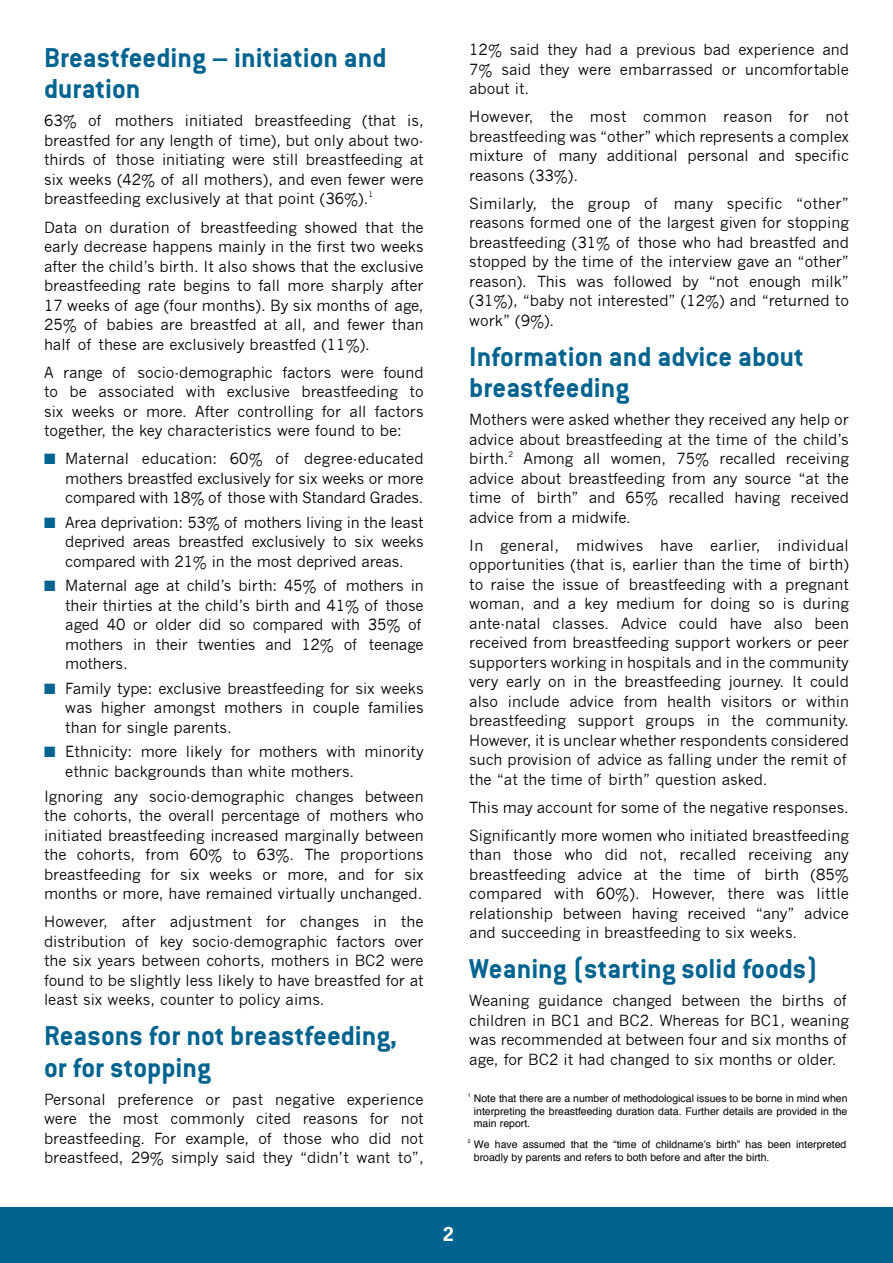
<style>
.page{position:relative;width:893px;height:1263px;background:#fff}
.page>*{position:absolute;margin:0;border:0;box-sizing:border-box;transform-origin:0 0}
.t1{font:700 30px/31.5px "Conduit OSITC";color:#006390}
.t2{font:700 18px "News Gothic";color:#fffef6}
.t3{font:15px/19.5px "News Gothic";color:#000;text-align:justify}
.t4{font:15px "Zapf Dingbats ITC";color:#006390}
.t5{font:10.5px/12.6px "Helvetica";color:#000;text-align:justify}
.t6{font:7.5px "News Gothic";color:#000}
.t7{font:5.25px "Helvetica";color:#000}
.s1{color:#006390}
</style>
<div class="page">
<div style="left:0;top:1208px;width:893px;height:55px;background:#006390"></div>
<h1 class="t1" style="left:44px;top:41px;width:344px">Breastfeeding – initiation and duration</h1>
<p class="t3" style="left:44px;top:111px;width:381px">63% of mothers initiated breastfeeding (that is, breastfed for any length of time), but only about two&shy;thirds of those initiating were still breastfeeding at six weeks (42% of all mothers), and even fewer were breastfeeding exclusively at that point (36%).</p>
<p class="t6" style="left:368px;top:190px;width:6px">1</p>
<p class="t3" style="left:44px;top:217px;width:381px">Data on duration of breastfeeding showed that the early decrease happens mainly in the first two weeks after the child’s birth. It also shows that the exclusive breastfeeding rate begins to fall more sharply after 17 weeks of age (four months). By six months of age, 25% of babies are breastfed at all, and fewer than half of these are exclusively breastfed (11%).</p>
<p class="t3" style="left:44px;top:362px;width:381px">A range of socio-demographic factors were found to be associated with exclusive breastfeeding to six weeks or more. After controlling for all factors together, the key characteristics were found to be:</p>
<p class="t4" style="left:55px;top:452px;width:6px">■</p>
<p class="t3" style="left:65px;top:449px;width:360px;text-indent:-21px"><span class="s1">■</span> Maternal education: 60% of degree-educated mothers breastfed exclusively for six weeks or more compared with 18% of those with Standard Grades.</p>
<p class="t4" style="left:55px;top:515px;width:6px">■</p>
<p class="t3" style="left:65px;top:512px;width:360px;text-indent:-21px"><span class="s1">■</span> Area deprivation: 53% of mothers living in the least deprived areas breastfed exclusively to six weeks compared with 21% in the most deprived areas.</p>
<p class="t3" style="left:65px;top:576px;width:360px;text-align:left;text-indent:-21px"><span class="s1">■</span> Maternal age at child’s birth: 45% of mothers in their thirties at the child’s birth and 41% of those aged 40 or older did so compared with 35% of mothers in their twenties and 12% of teenage mothers.</p>
<p class="t4" style="left:55px;top:682px;width:6px">■</p>
<p class="t3" style="left:65px;top:679px;width:360px;text-indent:-21px"><span class="s1">■</span> Family type: exclusive breastfeeding for six weeks was higher amongst mothers in couple families than for single parents.</p>
<p class="t3" style="left:65px;top:742px;width:360px;text-indent:-21px"><span class="s1">■</span> Ethnicity: more likely for mothers with minority ethnic backgrounds than white mothers.</p>
<p class="t3" style="left:44px;top:786px;width:381px">Ignoring any socio-demographic changes between the cohorts, the overall percentage of mothers who initiated breastfeeding increased marginally between the cohorts, from 60% to 63%. The proportions breastfeeding for six weeks or more, and for six months or more, have remained virtually unchanged.</p>
<p class="t3" style="left:44px;top:912px;width:381px">However, after adjustment for changes in the distribution of key socio-demographic factors over the six years between cohorts, mothers in BC2 were found to be slightly less likely to have breastfed for at least six weeks, counter to policy aims.</p>
<h1 class="t1" style="left:44px;top:1019px;width:355px">Reasons for not breastfeeding, or for stopping</h1>
<p class="t3" style="left:44px;top:1089px;width:381px">Personal preference or past negative experience were the most commonly cited reasons for not breastfeeding. For example, of those who did not breastfeed, 29% simply said they “didn’t want to”,</p>
<p class="t3" style="left:469px;top:40px;width:381px">12% said they had a previous bad experience and 7% said they were embarrassed or uncomfortable about it.</p>
<p class="t3" style="left:469px;top:107px;width:381px">However, the most common reason for not breastfeeding was “other” which represents a complex mixture of many additional personal and specific reasons (33%).</p>
<p class="t3" style="left:469px;top:193px;width:381px">Similarly, the group of many specific “other” reasons formed one of the largest given for stopping breastfeeding (31% of those who had breastfed and stopped by the time of the interview gave an “other” reason). This was followed by “not enough milk” (31%), “baby not interested” (12%) and “returned to work” (9%).</p>
<h1 class="t1" style="left:469px;top:340px;width:336px">Information and advice about breastfeeding</h1>
<p class="t3" style="left:469px;top:410px;width:381px">Mothers were asked whether they received any help or advice about breastfeeding at the time of the child’s birth.</p>
<p class="t6" style="left:509px;top:450px;width:6px">2</p>
<p class="t3" style="left:469px;top:449px;width:381px;text-indent:54px">Among all women, 75% recalled receiving advice about breastfeeding from any source “at the time of birth” and 65% recalled having received advice from a midwife.</p>
<p class="t3" style="left:469px;top:535px;width:381px;text-align:left">In general, midwives have earlier, individual opportunities (that is, earlier than the time of birth) to raise the issue of breastfeeding with a pregnant woman, and a key medium for doing so is during ante-natal classes. Advice could have also been received from breastfeeding support workers or peer supporters working in hospitals and in the community very early on in the breastfeeding journey. It could also include advice from health visitors or within breastfeeding support groups in the community.<br>However, it is unclear whether respondents considered such provision of advice as falling under the remit of the “at the time of birth” question asked.</p>
<p class="t3" style="left:469px;top:793px;width:381px;line-height:28px">This may account for some of the negative responses.<br>Significantly more women who initiated breastfeeding</p>
<p class="t3" style="left:469px;top:845px;width:381px">than those who did not, recalled receiving any breastfeeding advice at the time of birth (85% compared with 60%). However, there was little relationship between having received “any” advice and succeeding in breastfeeding to six weeks.</p>
<h1 class="t1" style="left:469px;top:952px;width:351px">Weaning (starting solid foods)</h1>
<p class="t3" style="left:469px;top:991px;width:381px;text-align:left">Weaning guidance changed between the births of children in BC1 and BC2. Whereas for BC1, weaning was recommended at between four and six months of age, for BC2 it had changed to six months or older.</p>
<p class="t7" style="left:468px;top:1091px;width:4px">1</p>
<p class="t5" style="left:474px;top:1092px;width:375px">Note that there are a number of methodological issues to be borne in mind when interpreting the breastfeeding duration data. Further details are provided in the main report.</p>
<p class="t7" style="left:468px;top:1137px;width:4px">2</p>
<p class="t5" style="left:474px;top:1139px;width:374px">We have assumed that the “time of childname’s birth” has been interpreted broadly by parents and refers to both before and after the birth.</p>
<p class="t2" style="left:443px;top:1223px;width:13px">2</p>
</div>
